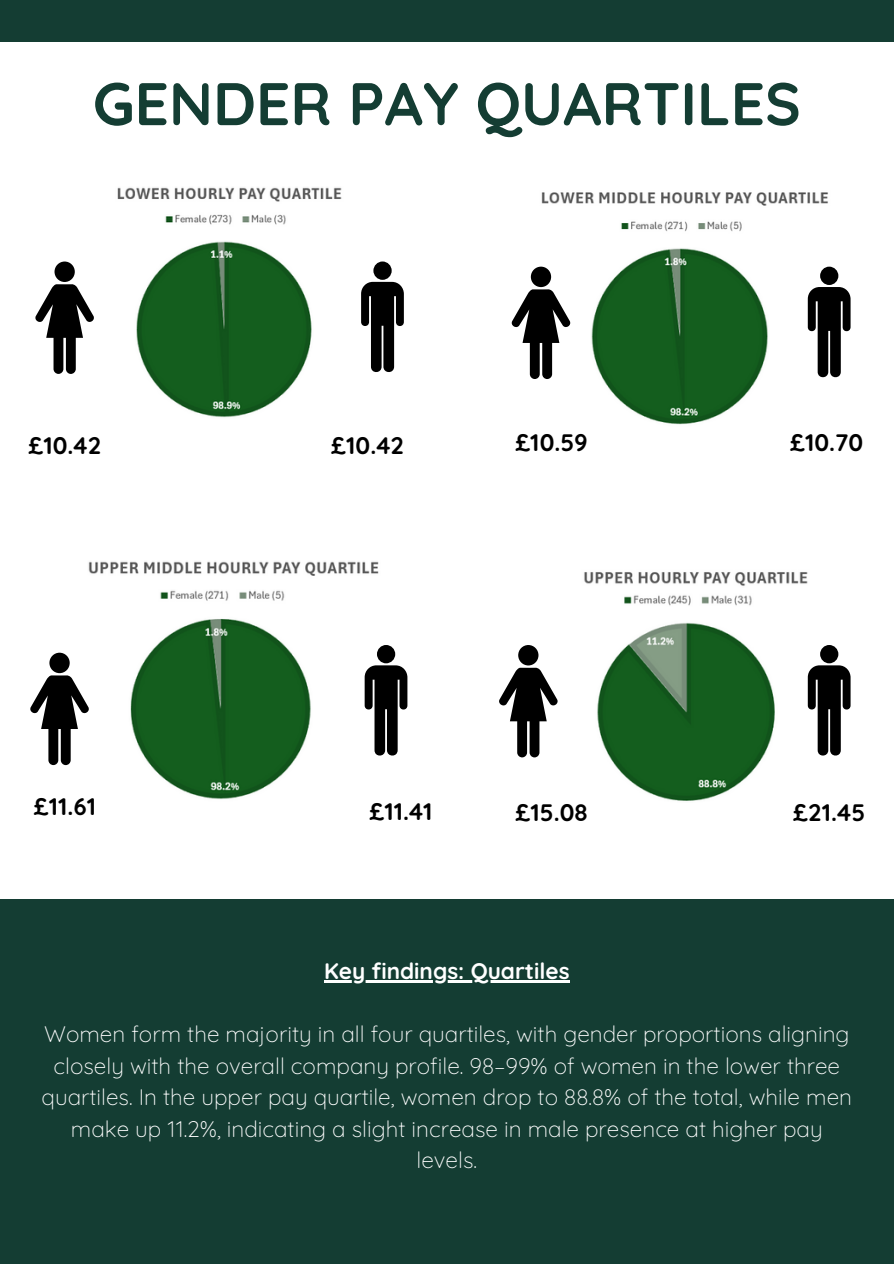
<style>
.page{position:relative;width:894px;height:1264px;background:#fff}
.page>*{position:absolute;margin:0;border:0;box-sizing:border-box;transform-origin:0 0}
.t1{font:700 60px "Quicksand";color:#143d33}
.t2{font:700 24px "Quicksand";color:#000}
.t3{font:300 22.5px/31.5px "Quicksand";color:#fff;text-align:center}
.t4{font:700 22.5px "Quicksand";color:#fff}
</style>
<div class="page">
<div style="left:0;top:899px;width:893px;height:364px;background:#143d33"></div>
<div style="left:0;top:0;width:893px;height:41px;background:#143d33"></div>
<img style="left:532px;top:192px;width:319px;height:233px">
<div style="left:819px;top:267px;width:19px;height:18px;background:#000;border-radius:50%"></div>
<svg style="left:807px;top:287px;width:43px;height:92px"></svg>
<svg style="left:511px;top:289px;width:59px;height:90px"></svg>
<div style="left:530px;top:267px;width:21px;height:20px;background:#000;border-radius:50%"></div>
<img style="left:56px;top:187px;width:337px;height:231px">
<svg style="left:35px;top:284px;width:59px;height:90px"></svg>
<div style="left:54px;top:261px;width:21px;height:21px;background:#000;border-radius:50%"></div>
<div style="left:373px;top:261px;width:18px;height:19px;background:#000;border-radius:50%"></div>
<svg style="left:361px;top:282px;width:43px;height:92px"></svg>
<img style="left:50px;top:561px;width:358px;height:238px">
<div style="left:377px;top:645px;width:18px;height:18px;background:#000;border-radius:50%"></div>
<svg style="left:364px;top:665px;width:43px;height:92px"></svg>
<svg style="left:30px;top:675px;width:59px;height:90px"></svg>
<div style="left:49px;top:652px;width:21px;height:21px;background:#000;border-radius:50%"></div>
<img style="left:518px;top:572px;width:333px;height:229px">
<div style="left:819px;top:645px;width:19px;height:18px;background:#000;border-radius:50%"></div>
<svg style="left:807px;top:665px;width:43px;height:92px"></svg>
<svg style="left:499px;top:667px;width:58px;height:90px"></svg>
<div style="left:518px;top:645px;width:20px;height:20px;background:#000;border-radius:50%"></div>
<hr style="left:324px;top:980px;width:245px;height:2px;background:#fff">
<h1 class="t1" style="left:93px;top:65px;width:709px">GENDER PAY QUARTILES</h1>
<p class="t2" style="left:28px;top:430px;width:74px">£10.42</p>
<h2 class="t2" style="left:331px;top:430px;width:74px">£10.42</h2>
<h2 class="t2" style="left:515px;top:427px;width:74px">£10.59</h2>
<p class="t2" style="left:790px;top:427px;width:74px">£10.70</p>
<p class="t2" style="left:34px;top:790px;width:64px">£11.61</p>
<p class="t2" style="left:369px;top:796px;width:65px">£11.41</p>
<h2 class="t2" style="left:515px;top:797px;width:73px">£15.08</h2>
<h2 class="t2" style="left:793px;top:797px;width:73px">£21.45</h2>
<p class="t4" style="left:324px;top:956px;width:247px">Key findings: Quartiles</p>
<p class="t3" style="left:41px;top:1018px;width:811px">Women form the majority in all four quartiles, with gender proportions aligning closely with the overall company profile. 98–99% of women in the lower three quartiles. In the upper pay quartile, women drop to 88.8% of the total, while men make up 11.2%, indicating a slight increase in male presence at higher pay levels.</p>
</div>
